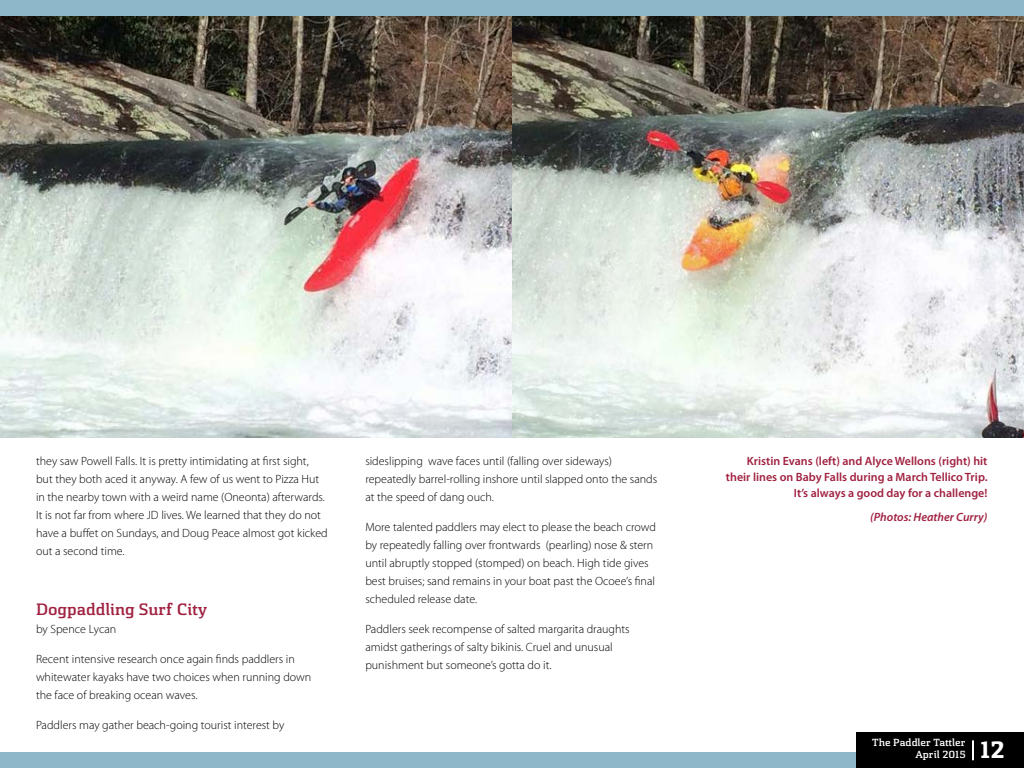
<style>
.page{position:relative;width:1024px;height:768px;background:#fff}
.page>*{position:absolute;margin:0;border:0;box-sizing:border-box;transform-origin:0 0}
.t1{font:700 23px "Chatype";color:#fff}
.t2{font:500 16px "Chatype";color:#a02140}
.t3{font:300 12px/18px "Myriad Pro";color:#000}
.t4{font:600 12px/16px "Myriad Pro";color:#a02140;text-align:right}
.t5{font:italic 600 12px "Myriad Pro";color:#a02140}
.t6{font:500 10px/12px "Chatype";color:#fff;text-align:right}
</style>
<div class="page">
<div style="left:0;top:752px;width:1024px;height:16px;background:#8eb8c9"></div>
<div style="left:856px;top:732px;width:168px;height:36px;background:#000"></div>
<hr style="left:972px;top:740px;width:2px;height:20px;background:#fff">
<div style="left:0;top:0;width:1024px;height:16px;background:#8eb8c9"></div>
<img style="left:0;top:16px;width:1024px;height:422px">
<p class="t3" style="left:36px;top:452px;width:293px">they saw Powell Falls. It is pretty intimidating at first sight, but they both aced it anyway. A few of us went to Pizza Hut in the nearby town with a weird name (Oneonta) afterwards.<br>It is not far from where JD lives. We learned that they do not have a buffet on Sundays, and Doug Peace almost got kicked out a second time.</p>
<h2 class="t2" style="left:36px;top:600px;width:173px">Dogpaddling Surf City</h2>
<p class="t3" style="left:36px;top:620px;width:82px">by Spence Lycan</p>
<p class="t3" style="left:36px;top:650px;width:277px">Recent intensive research once again finds paddlers in whitewater kayaks have two choices when running down the face of breaking ocean waves.</p>
<p class="t3" style="left:36px;top:716px;width:250px">Paddlers may gather beach-going tourist interest by</p>
<p class="t3" style="left:365px;top:452px;width:293px">sideslipping wave faces until (falling over sideways) repeatedly barrel-rolling inshore until slapped onto the sands at the speed of dang ouch.</p>
<p class="t3" style="left:365px;top:518px;width:292px">More talented paddlers may elect to please the beach crowd by repeatedly falling over frontwards (pearling) nose &amp; stern until abruptly stopped (stomped) on beach. High tide gives best bruises; sand remains in your boat past the Ocoee’s final scheduled release date.</p>
<p class="t3" style="left:365px;top:620px;width:266px">Paddlers seek recompense of salted margarita draughts amidst gatherings of salty bikinis. Cruel and unusual punishment but someone’s gotta do it.</p>
<p class="t4" style="left:726px;top:453px;width:263px">Kristin Evans (left) and Alyce Wellons (right) hit their lines on Baby Falls during a March Tellico Trip.<br>It’s always a good day for a challenge!</p>
<p class="t5" style="left:870px;top:509px;width:119px">(Photos: Heather Curry)</p>
<p class="t6" style="left:872px;top:737px;width:95px">The Paddler Tattler<br>April 2015</p>
<h1 class="t1" style="left:980px;top:736px;width:27px">12</h1>
</div>
